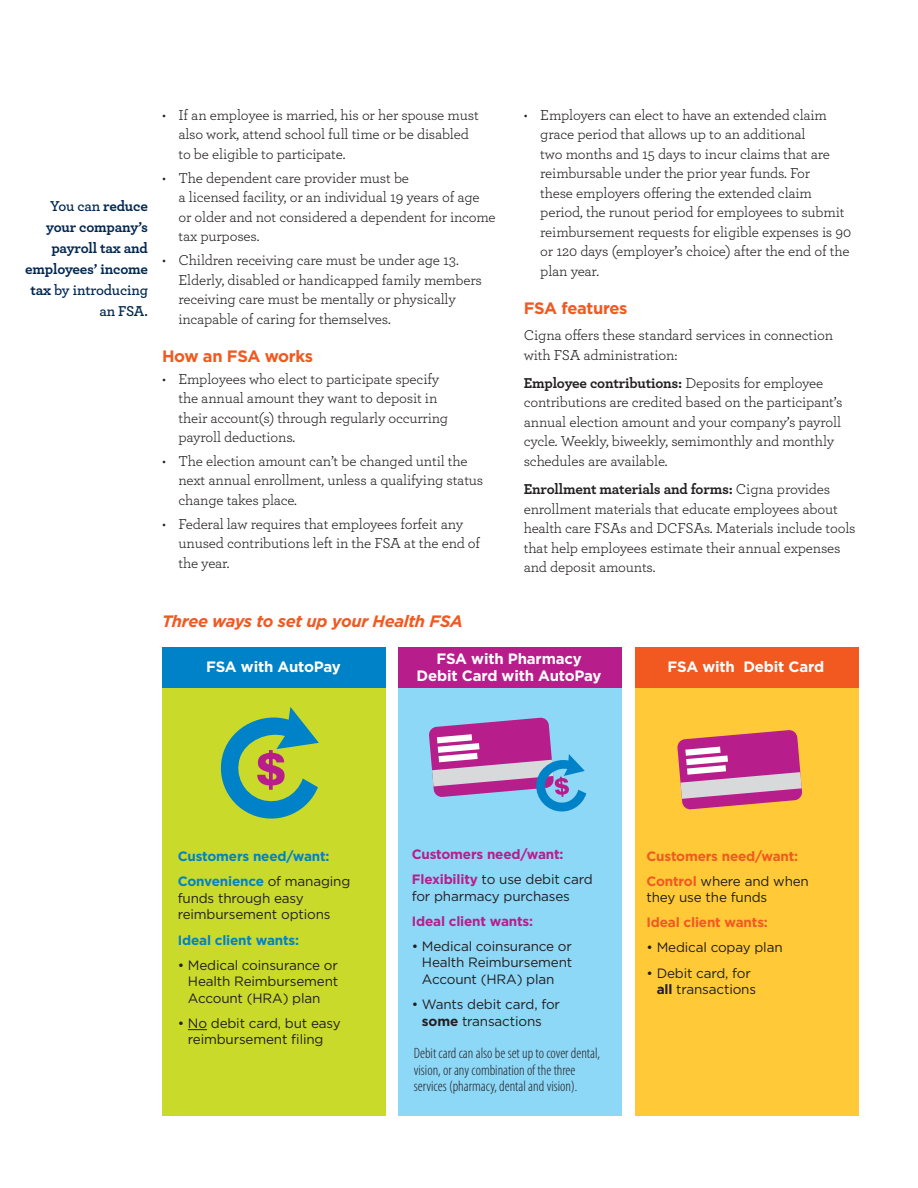
<style>
.page{position:relative;width:918px;height:1188px;background:#fff}
.page>*{position:absolute;margin:0;border:0;box-sizing:border-box;transform-origin:0 0}
.G-Subhead-color{font:italic 700 16.5px "Gotham";letter-spacing:-.02em;color:#f15921}
.G-Subhead-color-2{font:700 16.5px "Gotham";letter-spacing:-.02em;color:#f15921}
.A-Bullet_Copy{font:15px/19.5px "Archer";letter-spacing:-.01em;color:#231f20}
.A-Body_Copy{font:15px/19.5px "Archer";letter-spacing:-.01em;color:#231f20}
.M-Sources-Footnotes{font:300 condensed 15px/16.5px "Myriad Pro";color:#231f20}
.A-sidebar_text_alter{font:700 15px/21px "Archer";letter-spacing:-.02em;color:#002751;text-align:right}
.A-Sub_Suhead-black{font:700 15px "Gotham";letter-spacing:-.01em;color:#fff}
.A-Body_Copy-2{font:13.5px/16.5px "Gotham";letter-spacing:-.01em;color:#231f20}
.A-Body_Copy-3{font:700 13.5px "Gotham";letter-spacing:-.01em;color:#0082c8}
.A-Body_Copy-4{font:700 13.5px "Gotham";letter-spacing:-.01em;color:#b81d8c}
.A-Body_Copy-5{font:700 13.5px "Gotham";letter-spacing:-.01em;color:#f15921}
.s1{font-weight:600}
.s2{font-weight:700}
.s3{font-weight:700;color:#0082c8}
.s4{font-weight:700;color:#b81d8c}
.s5{font-weight:700;color:#f15921}
</style>
<div class="page">
<div style="left:162px;top:686px;width:223px;height:429px;background:#c9da2b"></div>
<div style="left:399px;top:686px;width:223px;height:429px;background:#8dd7f7"></div>
<div style="left:635px;top:686px;width:224px;height:429px;background:#ffc938"></div>
<svg style="left:677px;top:730px;width:125px;height:80px"></svg>
<svg style="left:220px;top:707px;width:99px;height:112px"></svg>
<svg style="left:188px;top:1029px;width:19px;height:1px"></svg>
<div style="left:162px;top:647px;width:223px;height:41px;background:#0082c8"></div>
<div style="left:399px;top:647px;width:223px;height:41px;background:#b81d8c"></div>
<div style="left:635px;top:647px;width:224px;height:41px;background:#f15921"></div>
<svg style="left:429px;top:717px;width:157px;height:95px"></svg>
<p class="A-sidebar_text_alter" style="left:25px;top:195px;width:124px"><span class="s1">You can</span> reduce your company’s payroll tax and employees’ income tax <span class="s1">by introducing an FSA.</span></p>
<p class="A-Bullet_Copy" style="left:178px;top:105px;width:302px;text-indent:-16px">• If an employee is married, his or her spouse must also work, attend school full time or be disabled to be eligible to participate.</p>
<p class="A-Bullet_Copy" style="left:178px;top:167px;width:319px;text-indent:-16px">• The dependent care provider must be<br>a licensed facility, or an individual 19 years of age or older and not considered a dependent for income tax purposes.</p>
<p class="A-Bullet_Copy" style="left:178px;top:250px;width:305px;text-indent:-16px">• Children receiving care must be under age 13.<br>Elderly, disabled or handicapped family members receiving care must be mentally or physically incapable of caring for themselves.</p>
<p class="G-Subhead-color-2" style="left:162px;top:347px;width:153px">How an FSA works</p>
<p class="A-Bullet_Copy" style="left:178px;top:368px;width:271px;text-indent:-16px">• Employees who elect to participate specify the annual amount they want to deposit in their account(s) through regularly occurring payroll deductions.</p>
<p class="A-Bullet_Copy" style="left:178px;top:450px;width:306px;text-indent:-16px">• The election amount can’t be changed until the next annual enrollment, unless a qualifying status change takes place.</p>
<p class="A-Bullet_Copy" style="left:178px;top:513px;width:303px;text-indent:-16px">• Federal law requires that employees forfeit any unused contributions left in the FSA at the end of the year.</p>
<p class="A-Bullet_Copy" style="left:540px;top:105px;width:312px;text-indent:-16px">• Employers can elect to have an extended claim grace period that allows up to an additional<br>two months and 15 days to incur claims that are reimbursable under the prior year funds. For<br>these employers offering the extended claim period, the runout period for employees to submit reimbursement requests for eligible expenses is 90 or 120 days (employer’s choice) after the end of the plan year.</p>
<p class="G-Subhead-color-2" style="left:524px;top:299px;width:105px">FSA features</p>
<p class="A-Body_Copy" style="left:524px;top:325px;width:311px">Cigna offers these standard services in connection with FSA administration:</p>
<p class="A-Body_Copy" style="left:524px;top:372px;width:320px"><span class="s2">Employee contributions:</span> Deposits for employee contributions are credited based on the participant’s annual election amount and your company’s payroll cycle. Weekly, biweekly, semimonthly and monthly schedules are available.</p>
<p class="A-Body_Copy" style="left:524px;top:479px;width:333px"><span class="s2">Enrollment materials and forms:</span> Cigna provides enrollment materials that educate employees about health care FSAs and DCFSAs. Materials include tools that help employees estimate their annual expenses and deposit amounts.</p>
<p class="G-Subhead-color" style="left:162px;top:612px;width:302px">Three ways to set up your Health FSA</p>
<p class="A-Sub_Suhead-black" style="left:206px;top:658px;width:136px">FSA with AutoPay</p>
<p class="A-Sub_Suhead-black" style="left:436px;top:650px;width:147px">FSA with Pharmacy</p>
<p class="A-Sub_Suhead-black" style="left:417px;top:667px;width:187px">Debit Card with AutoPay</p>
<p class="A-Sub_Suhead-black" style="left:668px;top:658px;width:158px">FSA with Debit Card</p>
<p class="A-Body_Copy-3" style="left:178px;top:849px;width:153px">Customers need/want:</p>
<p class="A-Body_Copy-2" style="left:178px;top:873px;width:174px"><span class="s3">Convenience</span> of managing funds through easy reimbursement options</p>
<p class="A-Body_Copy-3" style="left:178px;top:932px;width:123px">Ideal client wants:</p>
<p class="A-Body_Copy-2" style="left:188px;top:956px;width:152px;text-align:justify;text-indent:-10px">• Medical coinsurance or Health Reimbursement Account (HRA) plan</p>
<p class="A-Body_Copy-2" style="left:178px;top:1015px;width:165px;text-align:center">• No debit card, but easy reimbursement filing</p>
<p class="A-Body_Copy-4" style="left:412px;top:846px;width:153px">Customers need/want:</p>
<p class="A-Body_Copy-2" style="left:412px;top:871px;width:183px"><span class="s4">Flexibility</span> to use debit card for pharmacy purchases</p>
<p class="A-Body_Copy-4" style="left:412px;top:913px;width:123px">Ideal client wants:</p>
<p class="A-Body_Copy-2" style="left:422px;top:938px;width:152px;text-align:justify;text-indent:-10px">• Medical coinsurance or Health Reimbursement Account (HRA) plan</p>
<p class="A-Body_Copy-2" style="left:412px;top:996px;width:150px;text-align:center">• Wants debit card, for <span class="s2">some</span> transactions</p>
<p class="M-Sources-Footnotes" style="left:414px;top:1045px;width:188px">Debit card can also be set up to cover dental, vision, or any combination of the three services (pharmacy, dental and vision).</p>
<p class="A-Body_Copy-5" style="left:646px;top:848px;width:153px">Customers need/want:</p>
<p class="A-Body_Copy-2" style="left:646px;top:872px;width:164px"><span class="s5">Control</span> where and when they use the funds</p>
<p class="A-Body_Copy-5" style="left:646px;top:915px;width:123px">Ideal client wants:</p>
<p class="A-Body_Copy-2" style="left:646px;top:939px;width:138px">• Medical copay plan</p>
<p class="A-Body_Copy-2" style="left:657px;top:964px;width:101px;text-indent:-10px">• Debit card, for <span class="s2">all</span> transactions</p>
</div>
